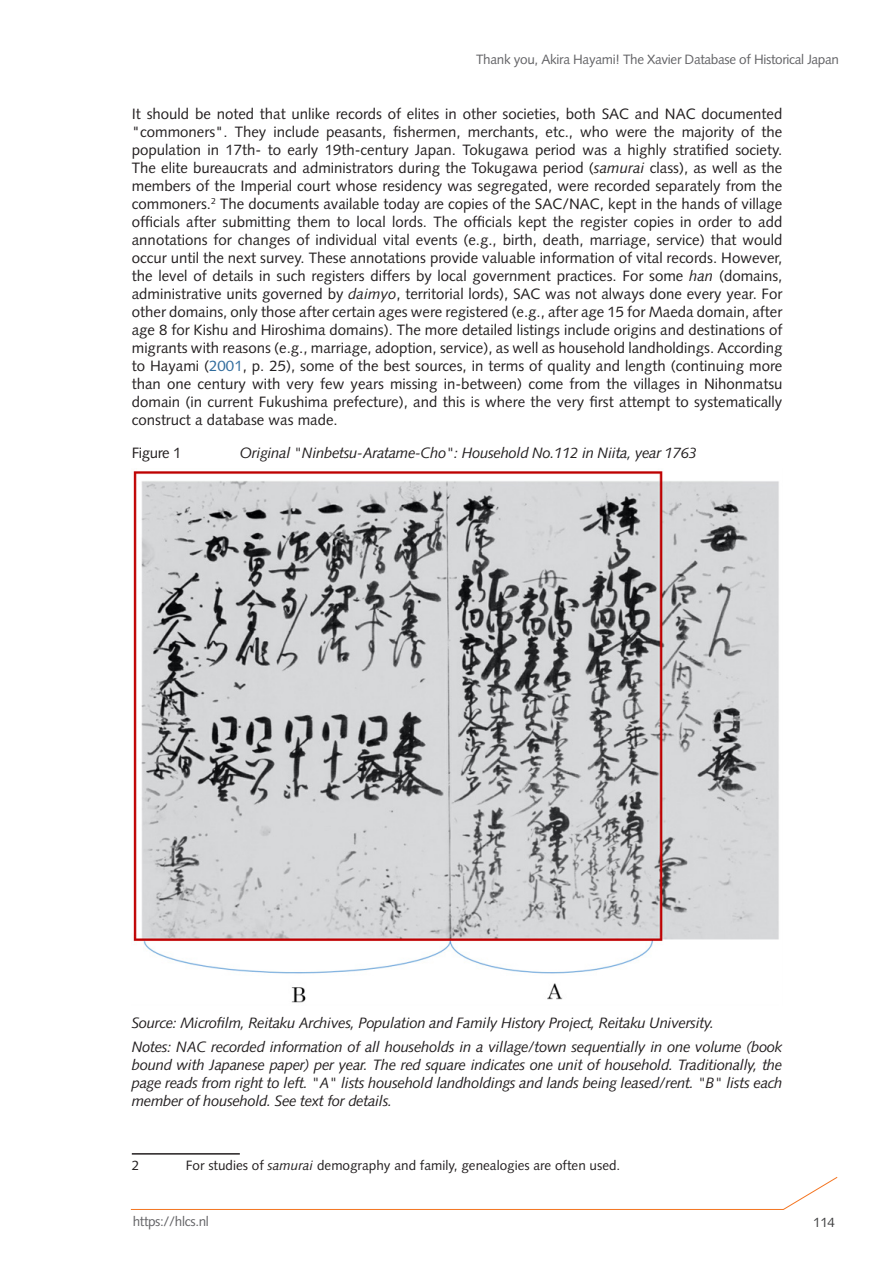
<style>
.page{position:relative;width:893px;height:1263px;background:#fff}
.page>*{position:absolute;margin:0;border:0;box-sizing:border-box;transform-origin:0 0}
.t1{font:15px/18px "Syntax LT Std";color:#231f20;text-align:justify}
.t2{font:italic 15px/18px "Syntax LT Std";letter-spacing:-.025em;color:#231f20;text-align:justify}
.t3{font:13.5px "Syntax LT Std";letter-spacing:-.025em;color:#636366}
.t4{font:13.5px "Syntax LT Std";color:#231f20}
.t5{font:13.5px "Syntax LT Std";color:#3e3e3f}
.s1{font-style:italic}
.s2{color:#316c9d}
</style>
<div class="page">
<svg style="left:130px;top:1177px;width:708px;height:33px"></svg>
<hr style="left:132px;top:1153px;width:108px;height:1px;background:#231f20">
<img style="left:133px;top:471px;width:646px;height:532px">
<p class="t3" style="left:476px;top:51px;width:364px">Thank you, Akira Hayami! The Xavier Database of Historical Japan</p>
<p class="t1" style="left:132px;top:105px;width:652px">It should be noted that unlike records of elites in other societies, both SAC and NAC documented "commoners". They include peasants, fishermen, merchants, etc., who were the majority of the population in 17th- to early 19th-century Japan. Tokugawa period was a highly stratified society.<br>The elite bureaucrats and administrators during the Tokugawa period (<span class="s1">samurai</span> class), as well as the members of the Imperial court whose residency was segregated, were recorded separately from the commoners.<sup>2</sup> The documents available today are copies of the SAC/NAC, kept in the hands of village officials after submitting them to local lords. The officials kept the register copies in order to add annotations for changes of individual vital events (e.g., birth, death, marriage, service) that would occur until the next survey. These annotations provide valuable information of vital records. However, the level of details in such registers differs by local government practices. For some <span class="s1">han</span> (domains, administrative units governed by <span class="s1">daimyo</span>, territorial lords), SAC was not always done every year. For other domains, only those after certain ages were registered (e.g., after age 15 for Maeda domain, after age 8 for Kishu and Hiroshima domains). The more detailed listings include origins and destinations of migrants with reasons (e.g., marriage, adoption, service), as well as household landholdings. According to Hayami (<span class="s2">2001</span>, p. 25), some of the best sources, in terms of quality and length (continuing more than one century with very few years missing in-between) come from the villages in Nihonmatsu domain (in current Fukushima prefecture), and this is where the very first attempt to systematically construct a database was made.</p>
<p class="t1" style="left:132px;top:444px;width:51px">Figure 1</p>
<p class="t2" style="left:240px;top:444px;width:459px">Original "Ninbetsu-Aratame-Cho": Household No.112 in Niita, year 1763</p>
<p class="t2" style="left:132px;top:1014px;width:584px">Source: Microfilm, Reitaku Archives, Population and Family History Project, Reitaku University.</p>
<p class="t2" style="left:132px;top:1038px;width:652px">Notes: NAC recorded information of all households in a village/town sequentially in one volume (book bound with Japanese paper) per year. The red square indicates one unit of household. Traditionally, the page reads from right to left. "A" lists household landholdings and lands being leased/rent. "B" lists each member of household. See text for details.</p>
<p class="t4" style="left:132px;top:1157px;width:9px">2</p>
<p class="t4" style="left:186px;top:1157px;width:436px">For studies of <span class="s1">samurai</span> demography and family, genealogies are often used.</p>
<p class="t3" style="left:133px;top:1213px;width:78px">https://hlcs.nl</p>
<p class="t5" style="left:813px;top:1214px;width:23px">114</p>
</div>
